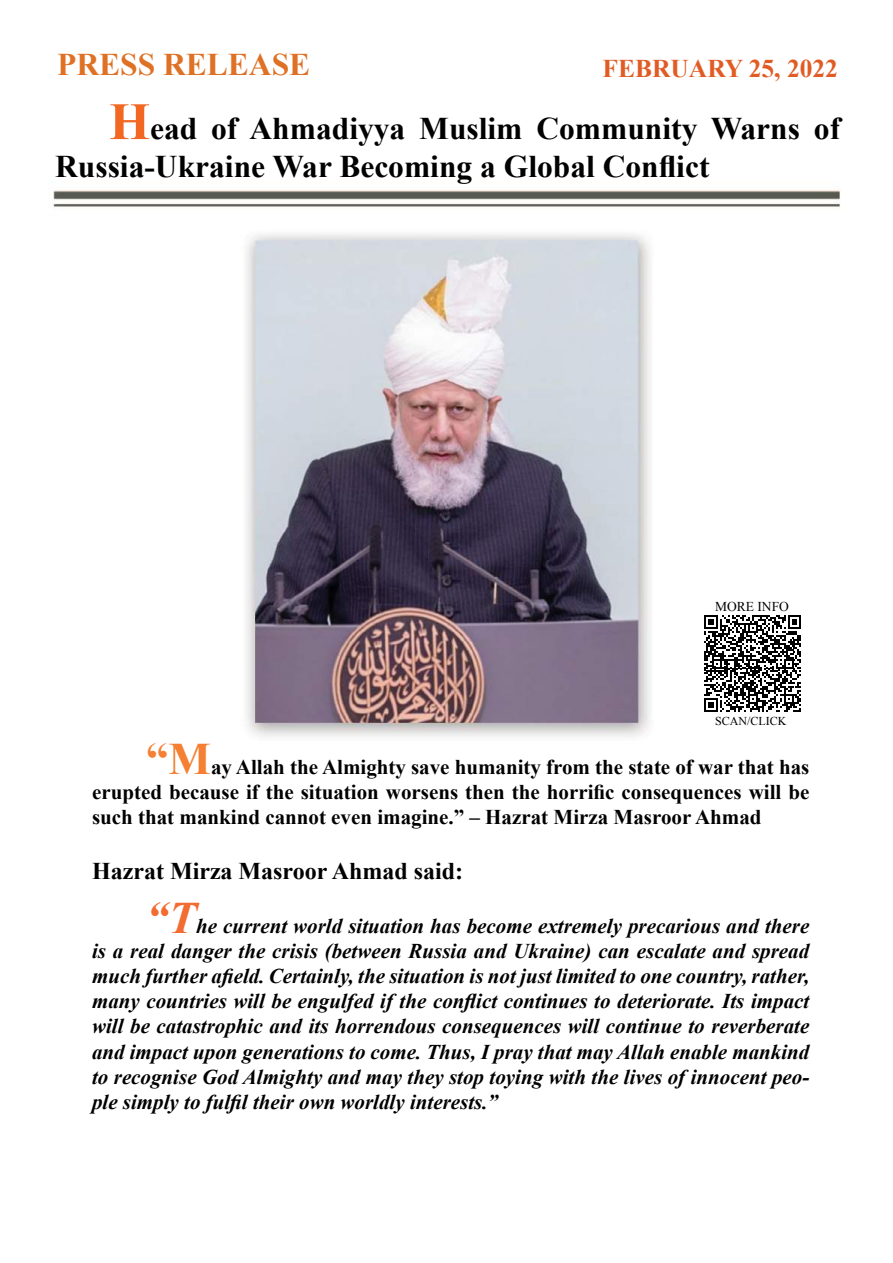
<style>
.page{position:relative;width:893px;height:1263px;background:#fff}
.page>*{position:absolute;margin:0;border:0;box-sizing:border-box;transform-origin:0 0}
.t1{font:700 31.5px/37.8px "Times New Roman";color:#000101}
.t2{font:700 31.5px "Times New Roman";color:#df7125}
.t3{font:700 25.5px "Times New Roman";color:#e15c25}
.t4{font:700 24px "Times New Roman";color:#000101}
.t5{font:italic 700 21px/25.2px "Times New Roman";color:#000101;text-align:justify}
.t6{font:700 21px/25.2px "Times New Roman";color:#000101;text-align:justify}
.t7{font:13.5px "Times New Roman";color:#000101}
.t8{font:12px "Times New Roman";color:#000}
.s1{font-size:52.5px;color:#f26722}
.s2{font-size:45px;color:#f57f32}
.s3{font-size:45px;color:#f36c31}
</style>
<div class="page">
<img style="left:53px;top:189px;width:788px;height:548px">
<div style="left:696px;top:605px;width:113px;height:117px;background:#fff"></div>
<svg style="left:704px;top:615px;width:97px;height:97px"></svg>
<h1 class="t2" style="left:57px;top:43px;width:254px">PRESS RELEASE</h1>
<p class="t3" style="left:603px;top:51px;width:237px">FEBRUARY 25, 2022</p>
<h1 class="t1" style="left:55px;top:109px;width:786px;text-indent:54px"><span class="s1">H</span>ead of Ahmadiyya Muslim Community Warns of<br>Russia-Ukraine War Becoming a Global Conflict</h1>
<p class="t7" style="left:715px;top:597px;width:75px">MORE INFO</p>
<p class="t8" style="left:715px;top:713px;width:73px">SCAN/CLICK</p>
<p class="t6" style="left:92px;top:754px;width:719px;text-indent:54px"><span class="s2">“M</span>ay Allah the Almighty save humanity from the state of war that has erupted because if the situation worsens then the horrific consequences will be such that mankind cannot even imagine.” – Hazrat Mirza Masroor Ahmad</p>
<p class="t4" style="left:92px;top:854px;width:373px">Hazrat Mirza Masroor Ahmad said:</p>
<p class="t5" style="left:92px;top:912px;width:719px;text-indent:54px"><span class="s3">“T</span>he current world situation has become extremely precarious and there is a real danger the crisis (between Russia and Ukraine) can escalate and spread much further afield. Certainly, the situation is not just limited to one country, rather, many countries will be engulfed if the conflict continues to deteriorate. Its impact will be catastrophic and its horrendous consequences will continue to reverberate and impact upon generations to come. Thus, I pray that may Allah enable mankind to recognise God Almighty and may they stop toying with the lives of innocent peo&shy;ple simply to fulfil their own worldly interests.”</p>
</div>
